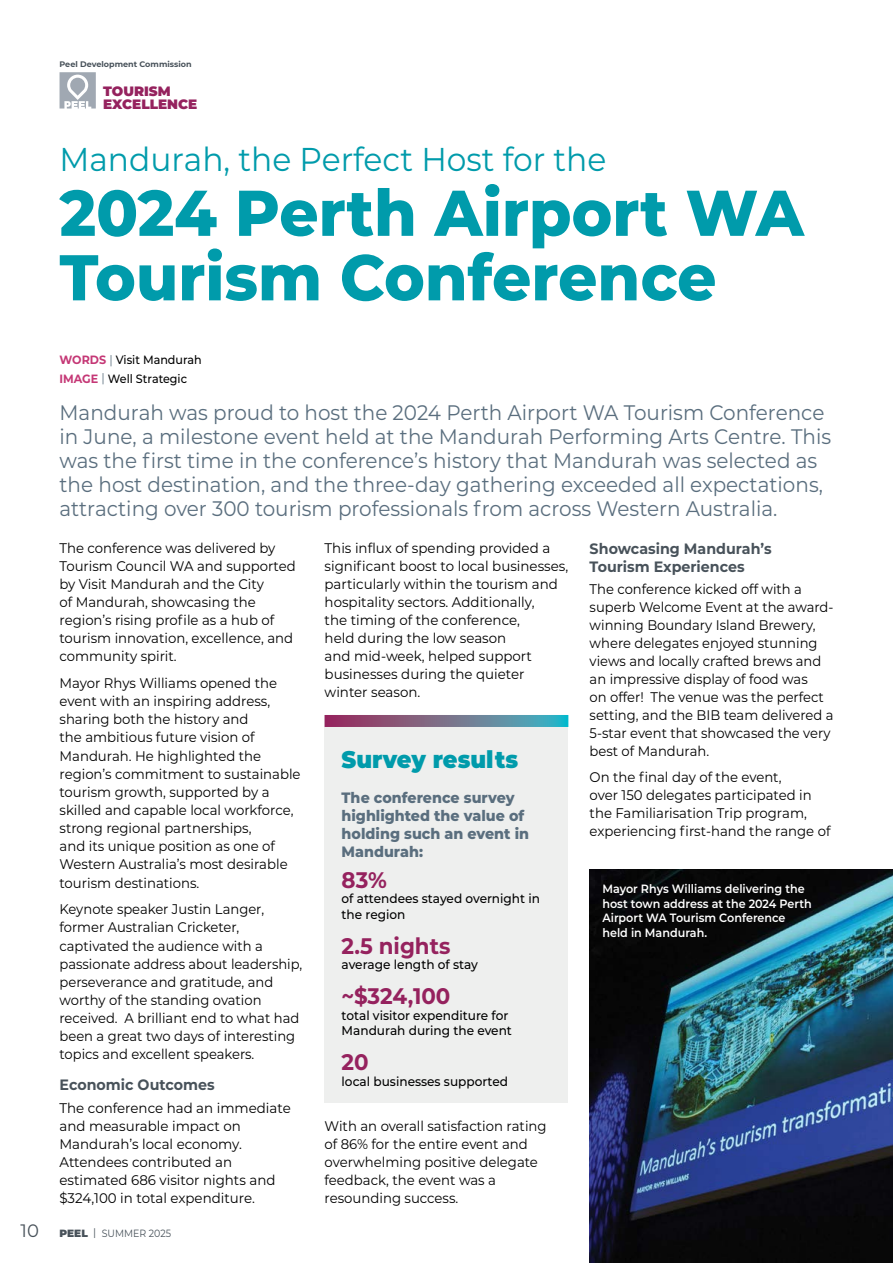
<style>
.page{position:relative;width:893px;height:1263px;background:#fff}
.page>*{position:absolute;margin:0;border:0;box-sizing:border-box;transform-origin:0 0}
.t1{font:800 64.5px/64.5px "Montserrat";color:#009bab;scale:.95 1}
.t2{font:33px "Montserrat";color:#009bab;scale:.95 1}
.t3{font:900 24px "Montserrat";color:#009bab;scale:.94 1}
.t4{font:700 22.5px "Montserrat";color:#95225e;scale:.95 1}
.t5{font:21px/24px "Montserrat";color:#5a6e7e;scale:.95 1}
.t6{font:800 15px/18px "Montserrat";color:#5a6e7e;scale:.95 1}
.t7{font:700 15px/18px "Montserrat";color:#48525a;scale:.95 1}
.t8{font:13.95px/18.1px "Montserrat";color:#000;scale:.95 1}
.t9{font:13.95px/18px "Montserrat";color:#000;scale:.94 1}
.t10{font:13.95px/18px "Montserrat";color:#000;scale:.96 1}
.t11{font:900 13.5px/12.8px "Montserrat";color:#95225e}
.t12{font:500 12.75px/15.3px "Montserrat";color:#000;scale:.95 1}
.t13{font:600 12px/14.4px "Montserrat";color:#fff;scale:.93 1}
.t14{font:500 12px/18.6px "Montserrat";color:#000;scale:.93 1}
.t15{font:10.5px "Montserrat";color:#48525a}
.t16{font:700 8.1px "Montserrat";color:#48525a}
.s1{font-weight:700;color:#c53876}
.s2{font-weight:400;color:#5a6e7e}
.s3{font-size:18px}
.s4{font-weight:900}
</style>
<div class="page">
<img style="left:590px;top:870px;width:303px;height:393px">
<div style="left:325px;top:715px;width:243px;height:387px;background:#eeefee"></div>
<svg style="left:325px;top:715px;width:243px;height:12px;background:#70718e"></svg>
<svg style="left:60px;top:72px;width:36px;height:37px"></svg>
<p class="t16" style="left:60px;top:59px;width:134px">Peel Development Commission</p>
<p class="t11" style="left:103px;top:84px;width:96px">TOURISM<br>EXCELLENCE</p>
<h2 class="t2" style="left:60px;top:137px;width:577px">Mandurah, the Perfect Host for the</h2>
<h1 class="t1" style="left:60px;top:177px;width:785px">2024 Perth Airport WA<br>Tourism Conference</h1>
<p class="t14" style="left:60px;top:350px;width:155px"><span class="s1">WORDS</span> <span class="s2">|</span> Visit Mandurah<br><span class="s1">IMAGE</span> <span class="s2">|</span> Well Strategic</p>
<p class="t5" style="left:60px;top:399px;width:814px">Mandurah was proud to host the 2024 Perth Airport WA Tourism Conference in June, a milestone event held at the Mandurah Performing Arts Centre. This was the first time in the conference’s history that Mandurah was selected as the host destination, and the three-day gathering exceeded all expectations, attracting over 300 tourism professionals from across Western Australia.</p>
<p class="t8" style="left:60px;top:538px;width:250px">The conference was delivered by<br>Tourism Council WA and supported by Visit Mandurah and the City<br>of Mandurah, showcasing the region’s rising profile as a hub of tourism innovation, excellence, and community spirit.</p>
<p class="t8" style="left:60px;top:673px;width:255px">Mayor Rhys Williams opened the event with an inspiring address, sharing both the history and<br>the ambitious future vision of<br>Mandurah. He highlighted the region’s commitment to sustainable tourism growth, supported by a skilled and capable local workforce, strong regional partnerships,<br>and its unique position as one of<br>Western Australia’s most desirable tourism destinations.</p>
<p class="t9" style="left:60px;top:900px;width:260px">Keynote speaker Justin Langer, former Australian Cricketer, captivated the audience with a passionate address about leadership, perseverance and gratitude, and worthy of the standing ovation received. A brilliant end to what had been a great two days of interesting topics and excellent speakers.</p>
<p class="t7" style="left:60px;top:1075px;width:165px">Economic Outcomes</p>
<p class="t10" style="left:60px;top:1098px;width:242px">The conference had an immediate and measurable impact on<br>Mandurah’s local economy.<br>Attendees contributed an estimated 686 visitor nights and $324,100 in total expenditure.</p>
<p class="t15" style="left:21px;top:1226px;width:152px"><span class="s3">10</span> <span class="s4">PEEL</span> | SUMMER 2025</p>
<p class="t10" style="left:325px;top:538px;width:255px">This influx of spending provided a significant boost to local businesses, particularly within the tourism and hospitality sectors. Additionally,<br>the timing of the conference,<br>held during the low season<br>and mid-week, helped support businesses during the quieter winter season.</p>
<h3 class="t3" style="left:342px;top:741px;width:189px">Survey results</h3>
<p class="t6" style="left:342px;top:788px;width:199px">The conference survey highlighted the value of holding such an event in<br>Mandurah:</p>
<h3 class="t4" style="left:342px;top:864px;width:49px">83%</h3>
<p class="t12" style="left:342px;top:891px;width:210px">of attendees stayed overnight in the region</p>
<h3 class="t4" style="left:342px;top:930px;width:116px">2.5 nights</h3>
<p class="t12" style="left:342px;top:956px;width:145px">average length of stay</p>
<h3 class="t4" style="left:342px;top:980px;width:116px">~$324,100</h3>
<p class="t12" style="left:342px;top:1007px;width:181px">total visitor expenditure for<br>Mandurah during the event</p>
<h3 class="t4" style="left:342px;top:1046px;width:30px">20</h3>
<p class="t12" style="left:342px;top:1073px;width:177px">local businesses supported</p>
<p class="t8" style="left:325px;top:1116px;width:235px">With an overall satisfaction rating of 86% for the entire event and overwhelming positive delegate feedback, the event was a resounding success.</p>
<p class="t7" style="left:590px;top:538px;width:193px">Showcasing Mandurah’s<br>Tourism Experiences</p>
<p class="t9" style="left:590px;top:579px;width:261px">The conference kicked off with a superb Welcome Event at the award&shy;winning Boundary Island Brewery, where delegates enjoyed stunning views and locally crafted brews and an impressive display of food was<br>on offer! The venue was the perfect setting, and the BIB team delivered a<br>5-star event that showcased the very best of Mandurah.</p>
<p class="t8" style="left:590px;top:768px;width:255px">On the final day of the event,<br>over 150 delegates participated in the Familiarisation Trip program, experiencing first-hand the range of</p>
<p class="t13" style="left:602px;top:881px;width:227px">Mayor Rhys Williams delivering the host town address at the 2024 Perth<br>Airport WA Tourism Conference held in Mandurah.</p>
</div>
